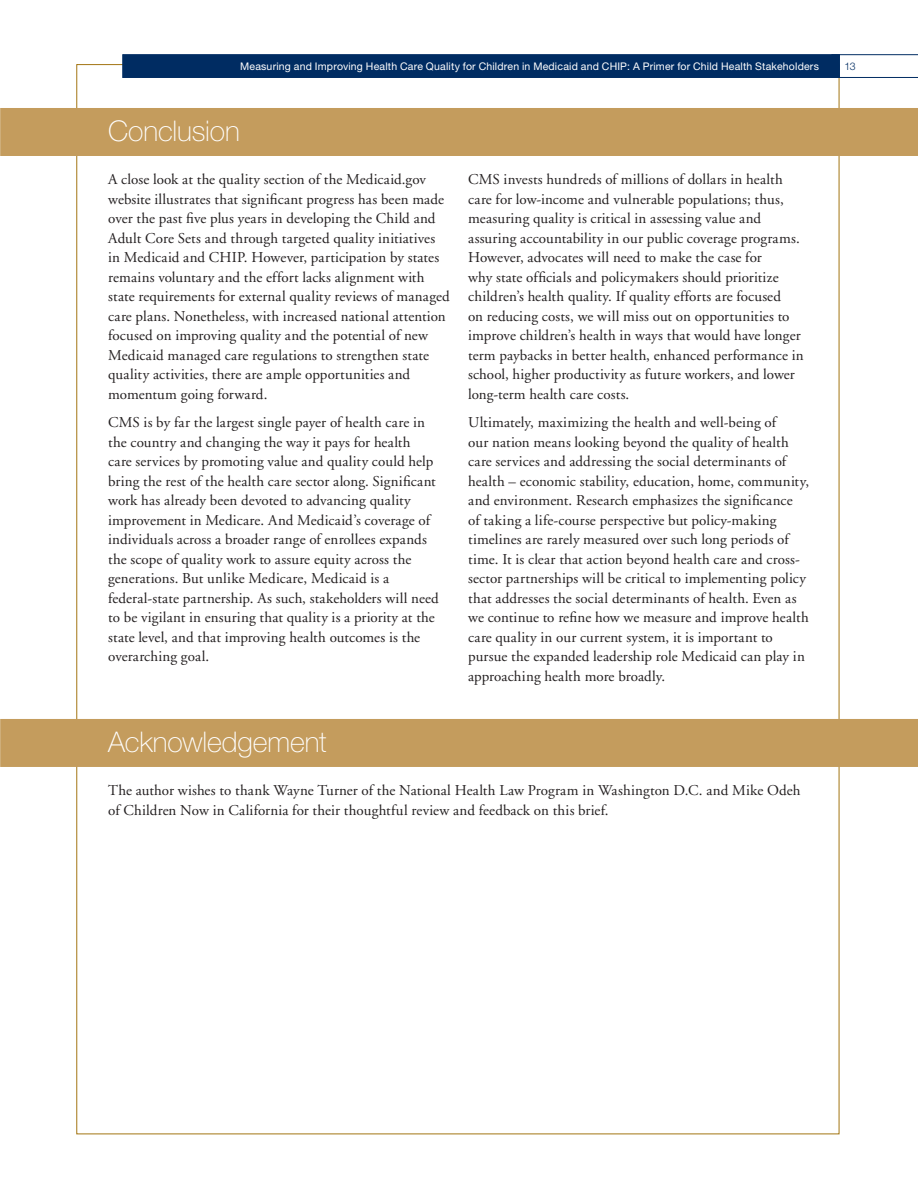
<style>
.page{position:relative;width:918px;height:1188px;background:#fff}
.page>*{position:absolute;margin:0;border:0;box-sizing:border-box;transform-origin:0 0}
.H1_with_rule{font:100 28.5px "Helvetica Neue";letter-spacing:-.005em;color:#fff}
.body_copy{font:15px/19.5px "Adobe Garamond";letter-spacing:.01em;color:#231f20}
.t1{font:10.5px "Helvetica Neue";letter-spacing:.02em;color:#fff}
.t2{font:300 10.5px "Helvetica Neue";color:#002c62}
</style>
<div class="page">
<svg style="left:840px;top:54px;width:78px;height:24px"></svg>
<div style="left:122px;top:54px;width:718px;height:24px;background:#002c62;border:1px solid #002c62"></div>
<div style="left:0;top:108px;width:918px;height:48px;background:#c49c5d"></div>
<div style="left:0;top:719px;width:918px;height:48px;background:#c49c5d"></div>
<p class="t1" style="left:240px;top:60px;width:580px">Measuring and Improving Health Care Quality for Children in Medicaid and CHIP: A Primer for Child Health Stakeholders</p>
<p class="t2" style="left:844px;top:59px;width:13px">13</p>
<p class="H1_with_rule" style="left:108px;top:115px;width:133px">Conclusion</p>
<p class="body_copy" style="left:108px;top:170px;width:343px">A close look at the quality section of the Medicaid.gov website illustrates that significant progress has been made over the past five plus years in developing the Child and Adult Core Sets and through targeted quality initiatives in Medicaid and CHIP. However, participation by states remains voluntary and the effort lacks alignment with state requirements for external quality reviews of managed care plans. Nonetheless, with increased national attention focused on improving quality and the potential of new Medicaid managed care regulations to strengthen state quality activities, there are ample opportunities and momentum going forward.</p>
<p class="body_copy" style="left:108px;top:413px;width:332px">CMS is by far the largest single payer of health care in the country and changing the way it pays for health<br>care services by promoting value and quality could help bring the rest of the health care sector along. Significant work has already been devoted to advancing quality improvement in Medicare. And Medicaid’s coverage of individuals across a broader range of enrollees expands the scope of quality work to assure equity across the generations. But unlike Medicare, Medicaid is a federal‑state partnership. As such, stakeholders will need to be vigilant in ensuring that quality is a priority at the state level, and that improving health outcomes is the overarching goal.</p>
<p class="body_copy" style="left:468px;top:170px;width:337px">CMS invests hundreds of millions of dollars in health care for low-income and vulnerable populations; thus, measuring quality is critical in assessing value and assuring accountability in our public coverage programs.<br>However, advocates will need to make the case for<br>why state officials and policymakers should prioritize children’s health quality. If quality efforts are focused<br>on reducing costs, we will miss out on opportunities to improve children’s health in ways that would have longer term paybacks in better health, enhanced performance in school, higher productivity as future workers, and lower long-term health care costs.</p>
<p class="body_copy" style="left:468px;top:413px;width:343px">Ultimately, maximizing the health and well-being of<br>our nation means looking beyond the quality of health care services and addressing the social determinants of health – economic stability, education, home, community, and environment. Research emphasizes the significance<br>of taking a life-course perspective but policy-making timelines are rarely measured over such long periods of time. It is clear that action beyond health care and cross&shy;sector partnerships will be critical to implementing policy that addresses the social determinants of health. Even as we continue to refine how we measure and improve health care quality in our current system, it is important to pursue the expanded leadership role Medicaid can play in approaching health more broadly.</p>
<p class="H1_with_rule" style="left:108px;top:726px;width:220px">Acknowledgement</p>
<p class="body_copy" style="left:108px;top:781px;width:694px">The author wishes to thank Wayne Turner of the National Health Law Program in Washington D.C. and Mike Odeh of Children Now in California for their thoughtful review and feedback on this brief.</p>
</div>
